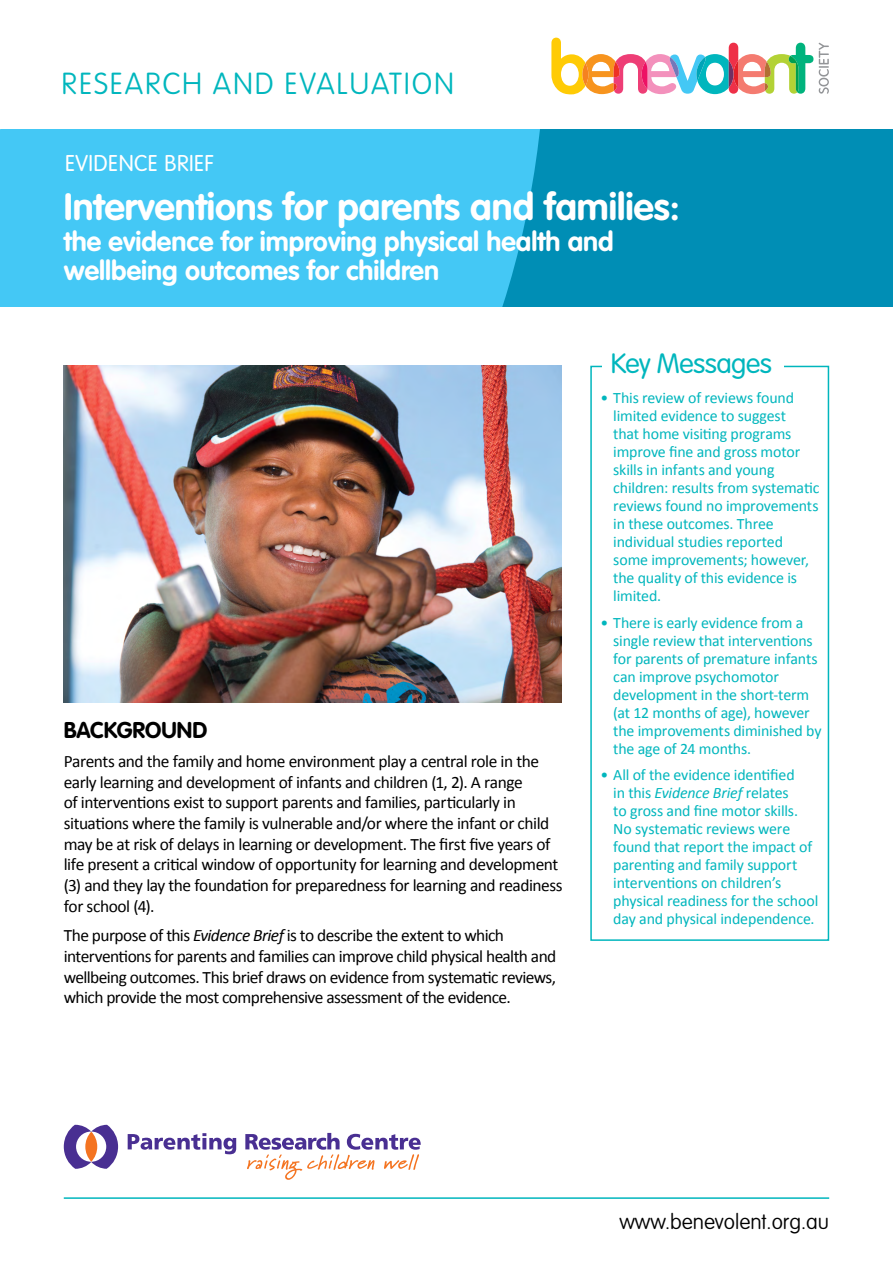
<style>
.page{position:relative;width:893px;height:1263px;background:#fff}
.page>*{position:absolute;margin:0;border:0;box-sizing:border-box;transform-origin:0 0}
.t1{font:700 37.5px "VAG Rounded";color:#fff}
.t2{font:100 30px "VAG Rounded";letter-spacing:.06em;color:#00b6bd}
.t3{font:300 27.45px "VAG Rounded";letter-spacing:-.02em;color:#00b6bd}
.t4{font:700 27px/28.5px "VAG Rounded";color:#fff}
.t5{font:300 22.5px "VAG Rounded";letter-spacing:.02em;color:#fff}
.t6{font:700 22.5px "VAG Rounded";color:#000}
.t7{font:100 21px "VAG Rounded";color:#000}
.t8{font:17.4px/20.7px "Calibri";letter-spacing:-.03em;color:#000}
.t9{font:15.9px/18px "Calibri";letter-spacing:-.01em;color:#00b6bd}
.s1{font-style:italic}
</style>
<div class="page">
<svg style="left:0;top:130px;width:893px;height:176px;background:#27b0da"></svg>
<hr style="left:64px;top:1197px;width:765px;height:2px;background:#00b6bd">
<div style="left:590px;top:366px;width:239px;height:575px;border:2px solid #00b6bd"></div>
<img style="left:64px;top:366px;width:497px;height:336px">
<svg style="left:819px;top:43px;width:10px;height:51px"></svg>
<svg style="left:551px;top:38px;width:262px;height:56px"></svg>
<svg style="left:128px;top:1133px;width:108px;height:21px"></svg>
<svg style="left:245px;top:1133px;width:176px;height:47px"></svg>
<svg style="left:64px;top:1125px;width:54px;height:44px"></svg>
<div style="left:76px;top:1131px;width:30px;height:31px;background:#fff;border-radius:50%"></div>
<svg style="left:85px;top:1131px;width:12px;height:31px"></svg>
<div style="left:602px;top:352px;width:181px;height:30px;background:#fff"></div>
<h2 class="t2" style="left:62px;top:66px;width:394px">RESEARCH AND EVALUATION</h2>
<h3 class="t5" style="left:65px;top:150px;width:150px">EVIDENCE BRIEF</h3>
<h1 class="t1" style="left:64px;top:184px;width:618px">Interventions for parents and families:</h1>
<h3 class="t4" style="left:64px;top:228px;width:551px">the evidence for improving physical health and wellbeing outcomes for children</h3>
<h3 class="t6" style="left:64px;top:716px;width:145px">BACKGROUND</h3>
<p class="t8" style="left:64px;top:751px;width:500px">Parents and the family and home environment play a central role in the early learning and development of infants and children (1, 2). A range<br>of interventions exist to support parents and families, particularly in situations where the family is vulnerable and/or where the infant or child may be at risk of delays in learning or development. The first five years of life present a critical window of opportunity for learning and development (3) and they lay the foundation for preparedness for learning and readiness for school (4).</p>
<p class="t8" style="left:64px;top:925px;width:494px">The purpose of this <span class="s1">Evidence Brief</span> is to describe the extent to which interventions for parents and families can improve child physical health and wellbeing outcomes. This brief draws on evidence from systematic reviews, which provide the most comprehensive assessment of the evidence.</p>
<h3 class="t3" style="left:611px;top:347px;width:163px">Key Messages</h3>
<p class="t9" style="left:613px;top:389px;width:208px;text-indent:-13px">• This review of reviews found limited evidence to suggest<br>that home visiting programs improve fine and gross motor skills in infants and young children: results from systematic reviews found no improvements in these outcomes. Three individual studies reported some improvements; however, the quality of this evidence is limited.</p>
<p class="t9" style="left:613px;top:613px;width:210px;text-indent:-13px">• There is early evidence from a single review that interventions for parents of premature infants can improve psychomotor development in the short-term (at 12 months of age), however the improvements diminished by the age of 24 months.</p>
<p class="t9" style="left:613px;top:766px;width:207px;text-indent:-13px">• All of the evidence identified<br>in this <span class="s1">Evidence Brief</span> relates<br>to gross and fine motor skills.<br>No systematic reviews were found that report the impact of parenting and family support interventions on children’s physical readiness for the school day and physical independence.</p>
<h3 class="t7" style="left:619px;top:1210px;width:211px">www.benevolent.org.au</h3>
</div>
